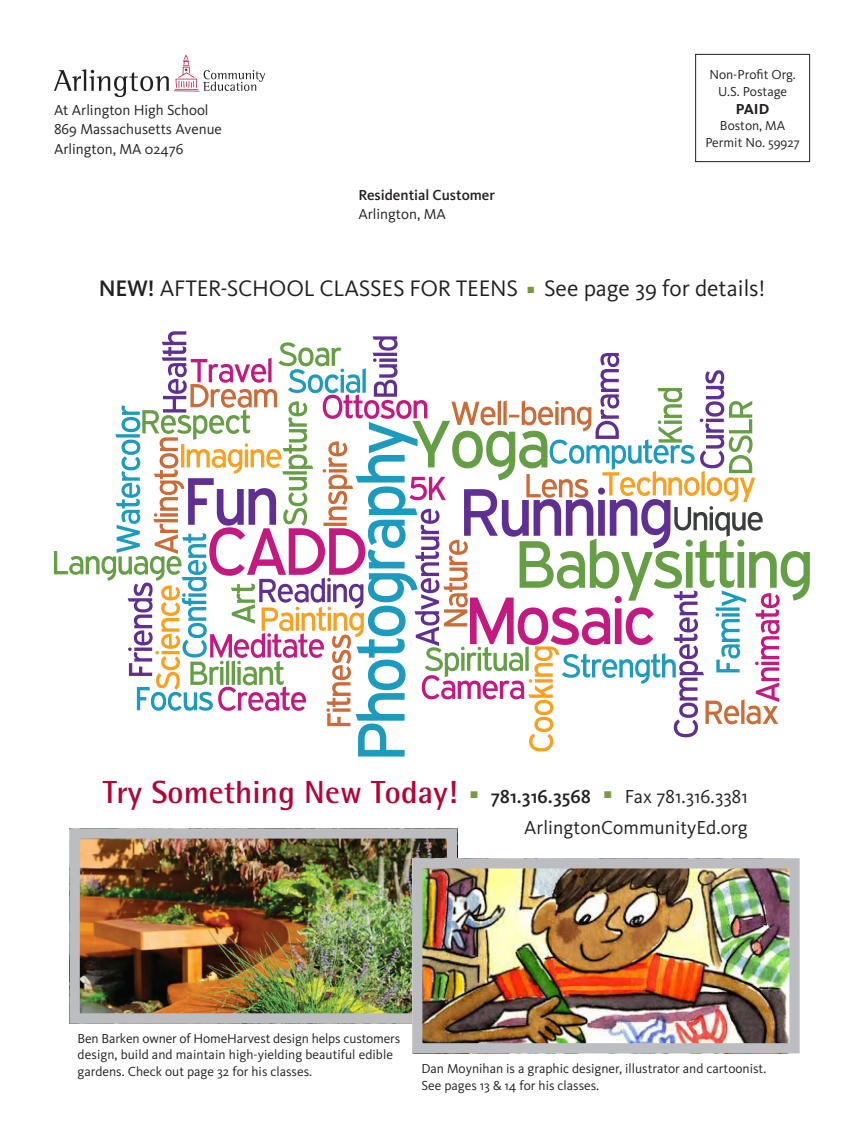
<style>
.page{position:relative;width:864px;height:1134px;background:#fff}
.page>*{position:absolute;margin:0;border:0;box-sizing:border-box;transform-origin:0 0}
.Course_Description{font:700 31.95px "Rotis Semi Sans";letter-spacing:.005em;color:#b30437}
.Course_Description-2{font:23.25px "Kievit OT";letter-spacing:-.01em;color:#231f20}
.Course_Description-3{font:19.5px "Kievit OT";letter-spacing:.005em;color:#231f20}
.Course_Description-4{font:500 19.5px "Kievit OT";letter-spacing:.005em;color:#231f20}
.Course_Description-5{font:15px/19.5px "Kievit OT";color:#231f20}
.Course_Description-6{font:500 15px/19.5px "Kievit OT";color:#231f20}
.Course_Description-7{font:700 15px "Kievit OT";color:#231f20}
.Course_Description-8{font:13.5px/16.5px "Kievit OT";color:#231f20;text-align:center}
.s1{font-weight:400}
.s2{font-weight:500}
.s3{color:#799b3d}
</style>
<div class="page">
<div style="left:695px;top:54px;width:115px;height:108px;border:1px solid #231f20"></div>
<svg style="left:54px;top:55px;width:211px;height:42px"></svg>
<svg style="left:54px;top:331px;width:756px;height:426px"></svg>
<img style="left:81px;top:839px;width:365px;height:174px">
<div style="left:70px;top:828px;width:387px;height:196px;border:10px solid #bcbdc0"></div>
<img style="left:423px;top:869px;width:366px;height:173px">
<div style="left:412px;top:858px;width:388px;height:195px;border:10px solid #bcbdc0"></div>
<p class="Course_Description-5" style="left:54px;top:100px;width:169px">At Arlington High School<br>869 Massachusetts Avenue<br>Arlington, MA 02476</p>
<p class="Course_Description-6" style="left:358px;top:185px;width:138px">Residential Customer<br><span class="s1">Arlington, MA</span></p>
<p class="Course_Description-8" style="left:709px;top:66px;width:88px">Non-Profit Org.<br>U.S. Postage</p>
<p class="Course_Description-7" style="left:736px;top:100px;width:35px">PAID</p>
<p class="Course_Description-8" style="left:705px;top:117px;width:96px">Boston, MA<br>Permit No. 59927</p>
<p class="Course_Description-2" style="left:99px;top:274px;width:668px"><span class="s2">NEW!</span> AFTER-SCHOOL CLASSES FOR TEENS <span class="s3">■</span> See page 39 for details!</p>
<p class="Course_Description" style="left:103px;top:772px;width:356px">Try Something New Today!</p>
<p class="Course_Description-4" style="left:471px;top:784px;width:122px"><sup>■</sup> 781.316.3568</p>
<p class="Course_Description-3" style="left:604px;top:784px;width:145px"><sup>■</sup> Fax 781.316.3381</p>
<p class="Course_Description-3" style="left:524px;top:815px;width:225px">ArlingtonCommunityEd.org</p>
<p class="Course_Description-8" style="left:78px;top:1030px;width:324px;text-align:left">Ben Barken owner of HomeHarvest design helps customers design, build and maintain high-yielding beautiful edible gardens. Check out page 32 for his classes.</p>
<p class="Course_Description-8" style="left:422px;top:1061px;width:346px;text-align:left">Dan Moynihan is a graphic designer, illustrator and cartoonist.<br>See pages 13 &amp; 14 for his classes.</p>
</div>
